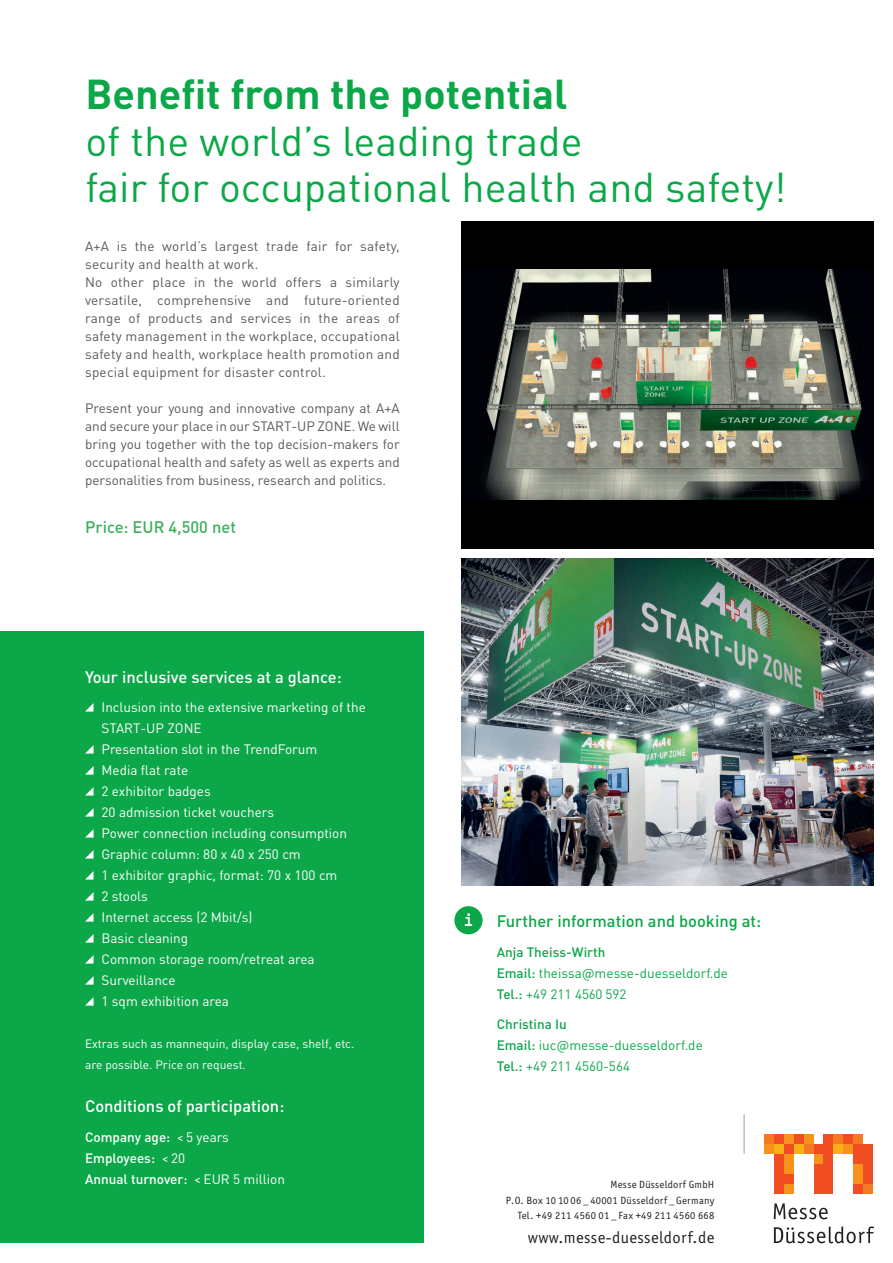
<style>
.page{position:relative;width:893px;height:1263px;background:#fff}
.page>*{position:absolute;margin:0;border:0;box-sizing:border-box;transform-origin:0 0}
.t1{font:41.25px/46.5px "DIN Pro";color:#0ca749}
.t2{font:700 41.25px "DIN Pro";color:#0ca749}
.t3{font:500 16.5px "DIN Pro";color:#fff}
.t4{font:500 16.5px "DIN Pro";color:#0ca749}
.t5{font:16.5px "Officina Sans ITC Pro";letter-spacing:.025em;color:#231f20}
.t6{font:500 16.5px "DIN Pro";color:#3bb05c}
.t7{font:13.5px/18px "DIN Pro";letter-spacing:.02em;color:#57585a}
.t8{font:13.5px/21px "DIN Pro";color:#fff}
.t9{font:13.5px/21px "DIN Pro";color:#0ca749}
.t10{font:500 13.5px/21px "DIN Pro";color:#fff}
.t11{font:12px/21px "DIN Pro";color:#fff}
.t12{font:10.5px/15.5px "Officina Sans ITC Pro";letter-spacing:.025em;color:#231f20;text-align:right}
.s1{font-weight:400}
.s2{font-weight:500}
</style>
<div class="page">
<div style="left:0;top:631px;width:424px;height:612px;background:#0ca749"></div>
<svg style="left:85px;top:703px;width:9px;height:8px"></svg>
<svg style="left:85px;top:745px;width:9px;height:8px"></svg>
<svg style="left:85px;top:766px;width:9px;height:8px"></svg>
<svg style="left:85px;top:787px;width:9px;height:8px"></svg>
<svg style="left:85px;top:808px;width:9px;height:8px"></svg>
<svg style="left:85px;top:829px;width:9px;height:8px"></svg>
<svg style="left:85px;top:850px;width:9px;height:8px"></svg>
<svg style="left:85px;top:871px;width:9px;height:8px"></svg>
<svg style="left:85px;top:892px;width:9px;height:8px"></svg>
<svg style="left:85px;top:913px;width:9px;height:8px"></svg>
<svg style="left:85px;top:934px;width:9px;height:8px"></svg>
<svg style="left:85px;top:955px;width:9px;height:8px"></svg>
<svg style="left:85px;top:976px;width:9px;height:8px"></svg>
<svg style="left:85px;top:997px;width:9px;height:8px"></svg>
<div style="left:454px;top:906px;width:29px;height:28px;background:#0ca749;border-radius:50%"></div>
<svg style="left:465px;top:913px;width:7px;height:13px"></svg>
<svg style="left:774px;top:1226px;width:100px;height:17px"></svg>
<svg style="left:774px;top:1203px;width:54px;height:16px"></svg>
<div style="left:764px;top:1144px;width:10px;height:10px;background:#f7931d"></div>
<div style="left:774px;top:1134px;width:10px;height:10px;background:#f04d22"></div>
<div style="left:774px;top:1144px;width:10px;height:10px;background:#faaf18"></div>
<div style="left:784px;top:1134px;width:10px;height:10px;background:#f7931d"></div>
<div style="left:784px;top:1144px;width:10px;height:10px;background:#f04d22"></div>
<div style="left:794px;top:1134px;width:10px;height:10px;background:#f04d22"></div>
<div style="left:794px;top:1144px;width:10px;height:10px;background:#faaf18"></div>
<div style="left:804px;top:1134px;width:9px;height:10px;background:#f7931d"></div>
<div style="left:804px;top:1144px;width:9px;height:10px;background:#f47921"></div>
<div style="left:833px;top:1134px;width:10px;height:10px;background:#f47921"></div>
<div style="left:833px;top:1144px;width:10px;height:10px;background:#faaf18"></div>
<div style="left:843px;top:1134px;width:10px;height:10px;background:#f04d22"></div>
<div style="left:843px;top:1144px;width:10px;height:10px;background:#f7931d"></div>
<div style="left:853px;top:1134px;width:10px;height:10px;background:#f47921"></div>
<div style="left:853px;top:1144px;width:10px;height:20px;background:#f04d22"></div>
<div style="left:863px;top:1144px;width:10px;height:39px;background:#f04d22"></div>
<div style="left:774px;top:1154px;width:10px;height:39px;background:#f04d22"></div>
<div style="left:784px;top:1154px;width:10px;height:19px;background:#f7931d"></div>
<div style="left:784px;top:1173px;width:10px;height:10px;background:#f04d22"></div>
<div style="left:784px;top:1183px;width:10px;height:10px;background:#f7931d"></div>
<div style="left:853px;top:1164px;width:10px;height:19px;background:#f7931d"></div>
<div style="left:863px;top:1183px;width:10px;height:10px;background:#f47921"></div>
<div style="left:764px;top:1134px;width:10px;height:10px;background:#f47921"></div>
<div style="left:813px;top:1144px;width:10px;height:10px;background:#f04d22"></div>
<div style="left:813px;top:1154px;width:10px;height:10px;background:#f7931d"></div>
<div style="left:813px;top:1164px;width:10px;height:29px;background:#f04d22"></div>
<div style="left:823px;top:1134px;width:10px;height:59px;background:#f04d22"></div>
<div style="left:853px;top:1183px;width:10px;height:10px;background:#f04d22"></div>
<hr style="left:743px;top:1114px;width:2px;height:40px;background:#bcbdc0">
<div style="left:461px;top:221px;width:413px;height:328px;background:#000"></div>
<img style="left:480px;top:270px;width:388px;height:229px">
<img style="left:461px;top:558px;width:413px;height:328px">
<h1 class="t2" style="left:85px;top:66px;width:484px">Benefit from the potential</h1>
<h1 class="t1" style="left:85px;top:116px;width:703px">of the world’s leading trade<br>fair for occupational health and safety!</h1>
<p class="t7" style="left:85px;top:237px;width:316px">A+A is the world’s largest trade fair for safety, security and health at work.<br>No other place in the world offers a similarly versatile, comprehensive and future-oriented range of products and services in the areas of safety management in the workplace, occupational safety and health, workplace health promotion and special equipment for disaster control.</p>
<p class="t7" style="left:85px;top:399px;width:316px;text-align:justify">Present your young and innovative company at A+A and secure your place in our START-UP ZONE. We will bring you together with the top decision-makers for occupational health and safety as well as experts and personalities from business, research and politics.</p>
<p class="t6" style="left:85px;top:516px;width:152px">Price: EUR 4,500 net</p>
<p class="t3" style="left:85px;top:665px;width:258px">Your inclusive services at a glance:</p>
<p class="t8" style="left:102px;top:696px;width:266px">Inclusion into the extensive marketing of the<br>START-UP ZONE<br>Presentation slot in the TrendForum<br>Media flat rate<br>2 exhibitor badges<br>20 admission ticket vouchers<br>Power connection including consumption<br>Graphic column: 80 x 40 x 250 cm<br>1 exhibitor graphic, format: 70 x 100 cm<br>2 stools<br>Internet access (2 Mbit/s)<br>Basic cleaning<br>Common storage room/retreat area<br>Surveillance<br>1 sqm exhibition area</p>
<p class="t11" style="left:85px;top:1032px;width:271px">Extras such as mannequin, display case, shelf, etc. are possible. Price on request.</p>
<p class="t3" style="left:85px;top:1094px;width:201px">Conditions of participation:</p>
<p class="t10" style="left:85px;top:1126px;width:202px">Company age: <span class="s1">&lt; 5 years<br></span>Employees: <span class="s1">&lt; 20<br></span>Annual turnover: <span class="s1">&lt; EUR 5 million</span></p>
<p class="t4" style="left:497px;top:910px;width:266px">Further information and booking at:</p>
<p class="t9" style="left:497px;top:941px;width:233px"><span class="s2">Anja Theiss-Wirth<br>Email:</span> theissa@messe-duesseldorf.de<br><span class="s2">Tel.:</span> +49 211 4560 592</p>
<p class="t9" style="left:497px;top:1012px;width:208px"><span class="s2">Christina Iu<br>Email:</span> iuc@messe-duesseldorf.de<br><span class="s2">Tel.:</span> +49 211 4560-564</p>
<p class="t12" style="left:506px;top:1177px;width:210px">Messe Düsseldorf GmbH<br>P.O. Box 10 10 06 _ 40001 Düsseldorf _ Germany<br>Tel. +49 211 4560 01 _ Fax +49 211 4560 668</p>
<p class="t5" style="left:528px;top:1228px;width:188px">www.messe-duesseldorf.de</p>
</div>
